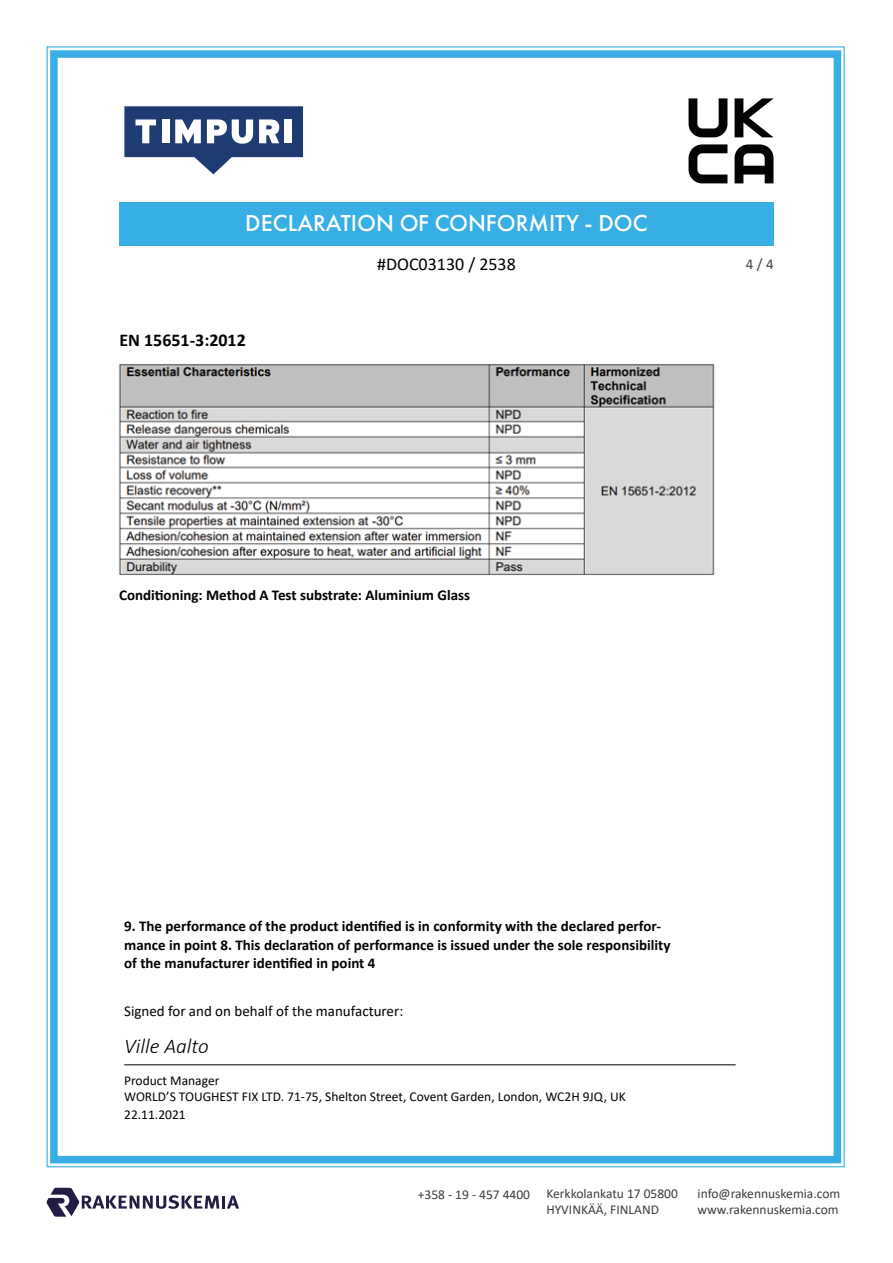
<style>
.page{position:relative;width:893px;height:1263px;background:#fff}
.page>*{position:absolute;margin:0;border:0;box-sizing:border-box;transform-origin:0 0}
.t1{font:500 24px "Futura PT";color:#fff}
.t2{font:italic 300 21px "Calibri";color:#000}
.t3{font:18px "Calibri";color:#000}
.t4{font:700 18px "Calibri";color:#010202}
.t5{font:700 15px/18px "Calibri";color:#000}
.t6{font:15px "Calibri";color:#000}
.t7{font:15px "Calibri";color:#424242}
.t8{font:13.5px/16.2px "Calibri";color:#000}
.t9{font:13.5px/16.2px "Calibri";color:#3c3c3b}
</style>
<div class="page">
<div style="left:50px;top:50px;width:791px;height:1113px;border:8px solid #38aee4"></div>
<div style="left:119px;top:202px;width:655px;height:43px;background:#37afe5"></div>
<svg style="left:46px;top:1188px;width:193px;height:29px"></svg>
<svg style="left:124px;top:106px;width:179px;height:68px"></svg>
<svg style="left:688px;top:98px;width:39px;height:39px"></svg>
<svg style="left:735px;top:98px;width:39px;height:39px"></svg>
<svg style="left:688px;top:144px;width:39px;height:39px"></svg>
<svg style="left:735px;top:144px;width:38px;height:39px"></svg>
<hr style="left:124px;top:1064px;width:612px;height:1px;background:#000">
<img style="left:119px;top:364px;width:596px;height:211px">
<h1 class="t1" style="left:245px;top:209px;width:404px">DECLARATION OF CONFORMITY - DOC</h1>
<p class="t4" style="left:119px;top:327px;width:128px">EN 15651-3:2012</p>
<p class="t3" style="left:377px;top:251px;width:140px">#DOC03130 / 2538</p>
<p class="t7" style="left:746px;top:253px;width:29px">4 / 4</p>
<p class="t5" style="left:119px;top:586px;width:353px">Conditioning: Method A Test substrate: Aluminium Glass</p>
<p class="t5" style="left:124px;top:917px;width:548px">9. The performance of the product identified is in conformity with the declared perfor&shy;mance in point 8. This declaration of performance is issued under the sole responsibility of the manufacturer identified in point 4</p>
<p class="t6" style="left:124px;top:1001px;width:281px">Signed for and on behalf of the manufacturer:</p>
<h2 class="t2" style="left:124px;top:1033px;width:86px">Ville Aalto</h2>
<p class="t8" style="left:124px;top:1072px;width:503px">Product Manager<br>WORLD’S TOUGHEST FIX LTD. 71-75, Shelton Street, Covent Garden, London, WC2H 9JQ, UK</p>
<p class="t8" style="left:124px;top:1106px;width:63px">22.11.2021</p>
<p class="t9" style="left:418px;top:1186px;width:114px">+358 - 19 - 457 4400</p>
<p class="t9" style="left:546px;top:1185px;width:133px">Kerkkolankatu 17 05800<br>HYVINKÄÄ, FINLAND</p>
<p class="t9" style="left:698px;top:1185px;width:144px">info@rakennuskemia.com www.rakennuskemia.com</p>
</div>
